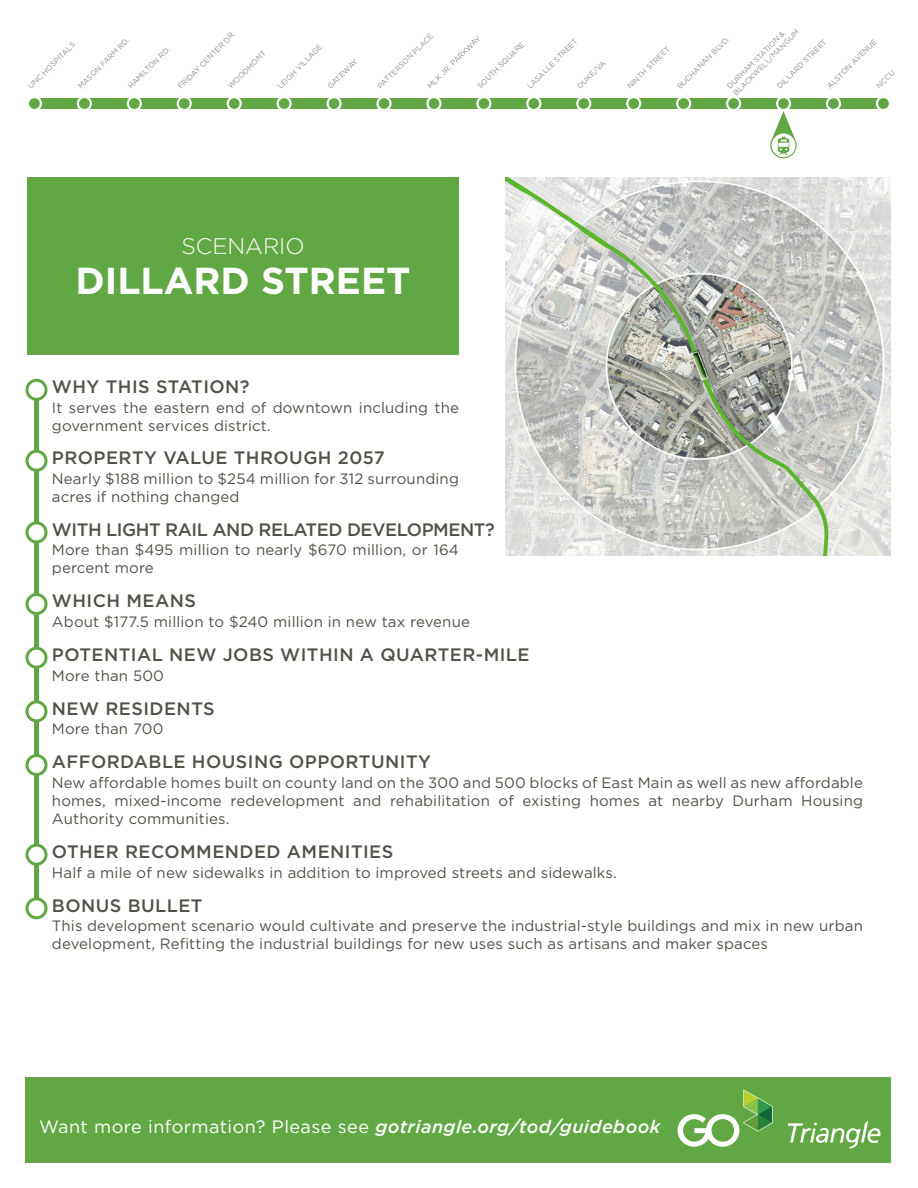
<style>
.page{position:relative;width:918px;height:1188px;background:#fff}
.page>*{position:absolute;margin:0;border:0;box-sizing:border-box;transform-origin:0 0}
.t1{font:700 37.5px "Gotham";color:#fff}
.t2{font:300 22.5px "Gotham";color:#fff}
.t3{font:500 18px "Gotham";letter-spacing:.025em;color:#535249}
.t4{font:18px "Gotham";letter-spacing:.025em;color:#fff}
.t5{font:500 18px "Gotham";letter-spacing:-.025em;color:#535249}
.t6{font:15px/18px "Gotham";letter-spacing:.01em;color:#535249}
.t7{font:7.5px "Gotham";color:#8c8d8e}
.s1{font-weight:500;font-style:italic}
</style>
<div class="page">
<div style="left:34px;top:391px;width:5px;height:519px;background:#61a844"></div>
<div style="left:27px;top:177px;width:432px;height:177px;background:#61a844"></div>
<img style="left:506px;top:177px;width:385px;height:378px">
<div style="left:27px;top:380px;width:19px;height:19px;background:#fff;border-radius:50%"></div>
<div style="left:26px;top:379px;width:22px;height:22px;border:3px solid #61a844;border-radius:50%"></div>
<div style="left:27px;top:451px;width:19px;height:19px;background:#fff;border-radius:50%"></div>
<div style="left:26px;top:450px;width:22px;height:22px;border:3px solid #61a844;border-radius:50%"></div>
<div style="left:27px;top:523px;width:19px;height:19px;background:#fff;border-radius:50%"></div>
<div style="left:26px;top:521px;width:22px;height:22px;border:3px solid #61a844;border-radius:50%"></div>
<div style="left:27px;top:899px;width:19px;height:19px;background:#fff;border-radius:50%"></div>
<div style="left:26px;top:897px;width:22px;height:22px;border:3px solid #61a844;border-radius:50%"></div>
<div style="left:27px;top:845px;width:19px;height:19px;background:#fff;border-radius:50%"></div>
<div style="left:26px;top:844px;width:22px;height:22px;border:3px solid #61a844;border-radius:50%"></div>
<div style="left:27px;top:756px;width:19px;height:19px;background:#fff;border-radius:50%"></div>
<div style="left:26px;top:754px;width:22px;height:22px;border:3px solid #61a844;border-radius:50%"></div>
<div style="left:27px;top:702px;width:19px;height:19px;background:#fff;border-radius:50%"></div>
<div style="left:26px;top:700px;width:22px;height:22px;border:3px solid #61a844;border-radius:50%"></div>
<div style="left:27px;top:648px;width:19px;height:19px;background:#fff;border-radius:50%"></div>
<div style="left:26px;top:647px;width:22px;height:22px;border:3px solid #61a844;border-radius:50%"></div>
<div style="left:27px;top:595px;width:19px;height:19px;background:#fff;border-radius:50%"></div>
<div style="left:26px;top:593px;width:22px;height:22px;border:3px solid #61a844;border-radius:50%"></div>
<div style="left:26px;top:1077px;width:865px;height:85px;background:#61a844"></div>
<svg style="left:678px;top:1089px;width:95px;height:58px"></svg>
<svg style="left:788px;top:1121px;width:92px;height:28px"></svg>
<div style="left:34px;top:98px;width:849px;height:11px;background:#61a844"></div>
<svg style="left:27px;top:96px;width:15px;height:15px"></svg>
<div style="left:29px;top:98px;width:11px;height:11px;background:#61a844;border-radius:50%"></div>
<svg style="left:277px;top:96px;width:15px;height:15px"></svg>
<div style="left:279px;top:98px;width:11px;height:11px;background:#61a844;border-radius:50%"></div>
<svg style="left:526px;top:96px;width:15px;height:15px"></svg>
<div style="left:528px;top:98px;width:11px;height:11px;background:#61a844;border-radius:50%"></div>
<svg style="left:77px;top:96px;width:15px;height:15px"></svg>
<div style="left:79px;top:98px;width:11px;height:11px;background:#61a844;border-radius:50%"></div>
<svg style="left:327px;top:96px;width:15px;height:15px"></svg>
<div style="left:329px;top:98px;width:10px;height:11px;background:#61a844;border-radius:50%"></div>
<svg style="left:576px;top:96px;width:15px;height:15px"></svg>
<div style="left:578px;top:98px;width:11px;height:11px;background:#61a844;border-radius:50%"></div>
<svg style="left:127px;top:96px;width:15px;height:15px"></svg>
<div style="left:129px;top:98px;width:11px;height:11px;background:#61a844;border-radius:50%"></div>
<svg style="left:376px;top:96px;width:16px;height:15px"></svg>
<div style="left:379px;top:98px;width:10px;height:11px;background:#61a844;border-radius:50%"></div>
<svg style="left:626px;top:96px;width:15px;height:15px"></svg>
<div style="left:628px;top:98px;width:11px;height:11px;background:#61a844;border-radius:50%"></div>
<svg style="left:177px;top:96px;width:15px;height:15px"></svg>
<div style="left:179px;top:98px;width:11px;height:11px;background:#61a844;border-radius:50%"></div>
<svg style="left:426px;top:96px;width:16px;height:15px"></svg>
<div style="left:429px;top:98px;width:10px;height:11px;background:#61a844;border-radius:50%"></div>
<svg style="left:676px;top:96px;width:15px;height:15px"></svg>
<div style="left:678px;top:98px;width:11px;height:11px;background:#61a844;border-radius:50%"></div>
<svg style="left:776px;top:96px;width:15px;height:15px"></svg>
<div style="left:778px;top:98px;width:11px;height:11px;background:#61a844;border-radius:50%"></div>
<svg style="left:227px;top:96px;width:15px;height:15px"></svg>
<div style="left:229px;top:98px;width:11px;height:11px;background:#61a844;border-radius:50%"></div>
<svg style="left:476px;top:96px;width:15px;height:15px"></svg>
<div style="left:479px;top:98px;width:10px;height:11px;background:#61a844;border-radius:50%"></div>
<svg style="left:726px;top:96px;width:15px;height:15px"></svg>
<div style="left:728px;top:98px;width:11px;height:11px;background:#61a844;border-radius:50%"></div>
<svg style="left:826px;top:96px;width:15px;height:15px"></svg>
<div style="left:828px;top:98px;width:11px;height:11px;background:#61a844;border-radius:50%"></div>
<svg style="left:876px;top:96px;width:15px;height:15px"></svg>
<div style="left:878px;top:98px;width:11px;height:11px;background:#61a844;border-radius:50%"></div>
<svg style="left:770px;top:111px;width:27px;height:47px"></svg>
<p class="t7" style="left:176px;top:84px;width:79px;rotate:-45deg">FRIDAY CENTER DR.</p>
<p class="t7" style="left:26px;top:84px;width:64px;rotate:-45deg">UNC HOSPITALS</p>
<p class="t7" style="left:76px;top:84px;width:70px;rotate:-45deg">MASON FARM RD.</p>
<p class="t7" style="left:126px;top:84px;width:58px;rotate:-45deg">HAMILTON RD.</p>
<p class="t7" style="left:226px;top:84px;width:52px;rotate:-45deg">WOODMONT</p>
<p class="t7" style="left:276px;top:84px;width:61px;rotate:-45deg">LEIGH VILLAGE</p>
<p class="t7" style="left:325px;top:84px;width:41px;rotate:-45deg">GATEWAY</p>
<p class="t7" style="left:375px;top:84px;width:77px;rotate:-45deg">PATTERSON PLACE</p>
<p class="t7" style="left:425px;top:84px;width:73px;rotate:-45deg">MLK JR. PARKWAY</p>
<p class="t7" style="left:475px;top:84px;width:64px;rotate:-45deg">SOUTH SQUARE</p>
<p class="t7" style="left:525px;top:84px;width:69px;rotate:-45deg">LASALLE STREET</p>
<p class="t7" style="left:575px;top:84px;width:38px;rotate:-45deg">DUKE/VA</p>
<p class="t7" style="left:731px;top:90px;width:91px;rotate:-45deg">BLACKWELL/MANGUM</p>
<p class="t7" style="left:725px;top:84px;width:80px;rotate:-45deg">DURHAM STATION &amp;</p>
<p class="t7" style="left:625px;top:84px;width:58px;rotate:-45deg">NINTH STREET</p>
<p class="t7" style="left:675px;top:84px;width:72px;rotate:-45deg">BUCHANAN BLVD.</p>
<p class="t7" style="left:775px;top:84px;width:68px;rotate:-45deg">DILLARD STREET</p>
<p class="t7" style="left:825px;top:84px;width:68px;rotate:-45deg">ALSTON AVENUE</p>
<p class="t7" style="left:874px;top:84px;width:24px;rotate:-45deg">NCCU</p>
<p class="t2" style="left:181px;top:232px;width:125px">SCENARIO</p>
<p class="t1" style="left:75px;top:256px;width:337px">DILLARD STREET</p>
<p class="t3" style="left:52px;top:375px;width:199px">WHY THIS STATION?</p>
<p class="t6" style="left:52px;top:398px;width:409px">It serves the eastern end of downtown including the government services district.</p>
<p class="t3" style="left:52px;top:446px;width:334px">PROPERTY VALUE THROUGH 2057</p>
<p class="t6" style="left:52px;top:469px;width:409px">Nearly $188 million to $254 million for 312 surrounding acres if nothing changed</p>
<p class="t5" style="left:52px;top:518px;width:444px">WITH LIGHT RAIL AND RELATED DEVELOPMENT?</p>
<p class="t6" style="left:52px;top:541px;width:409px">More than $495 million to nearly $670 million, or 164 percent more</p>
<p class="t3" style="left:52px;top:589px;width:145px">WHICH MEANS</p>
<p class="t6" style="left:52px;top:612px;width:419px">About $177.5 million to $240 million in new tax revenue</p>
<p class="t3" style="left:52px;top:643px;width:479px">POTENTIAL NEW JOBS WITHIN A QUARTER-MILE</p>
<p class="t6" style="left:52px;top:666px;width:113px">More than 500</p>
<p class="t3" style="left:52px;top:697px;width:164px">NEW RESIDENTS</p>
<p class="t6" style="left:52px;top:720px;width:113px">More than 700</p>
<p class="t3" style="left:52px;top:750px;width:381px">AFFORDABLE HOUSING OPPORTUNITY</p>
<p class="t6" style="left:52px;top:773px;width:813px;text-align:justify">New affordable homes built on county land on the 300 and 500 blocks of East Main as well as new affordable homes, mixed-income redevelopment and rehabilitation of existing homes at nearby Durham Housing Authority communities.</p>
<p class="t3" style="left:52px;top:840px;width:343px">OTHER RECOMMENDED AMENITIES</p>
<p class="t6" style="left:52px;top:863px;width:566px">Half a mile of new sidewalks in addition to improved streets and sidewalks.</p>
<p class="t3" style="left:52px;top:894px;width:152px">BONUS BULLET</p>
<p class="t6" style="left:52px;top:917px;width:813px">This development scenario would cultivate and preserve the industrial-style buildings and mix in new urban development, Refitting the industrial buildings for new uses such as artisans and maker spaces</p>
<p class="t4" style="left:39px;top:1115px;width:623px">Want more information? Please see <span class="s1">gotriangle.org/tod/guidebook</span></p>
</div>
